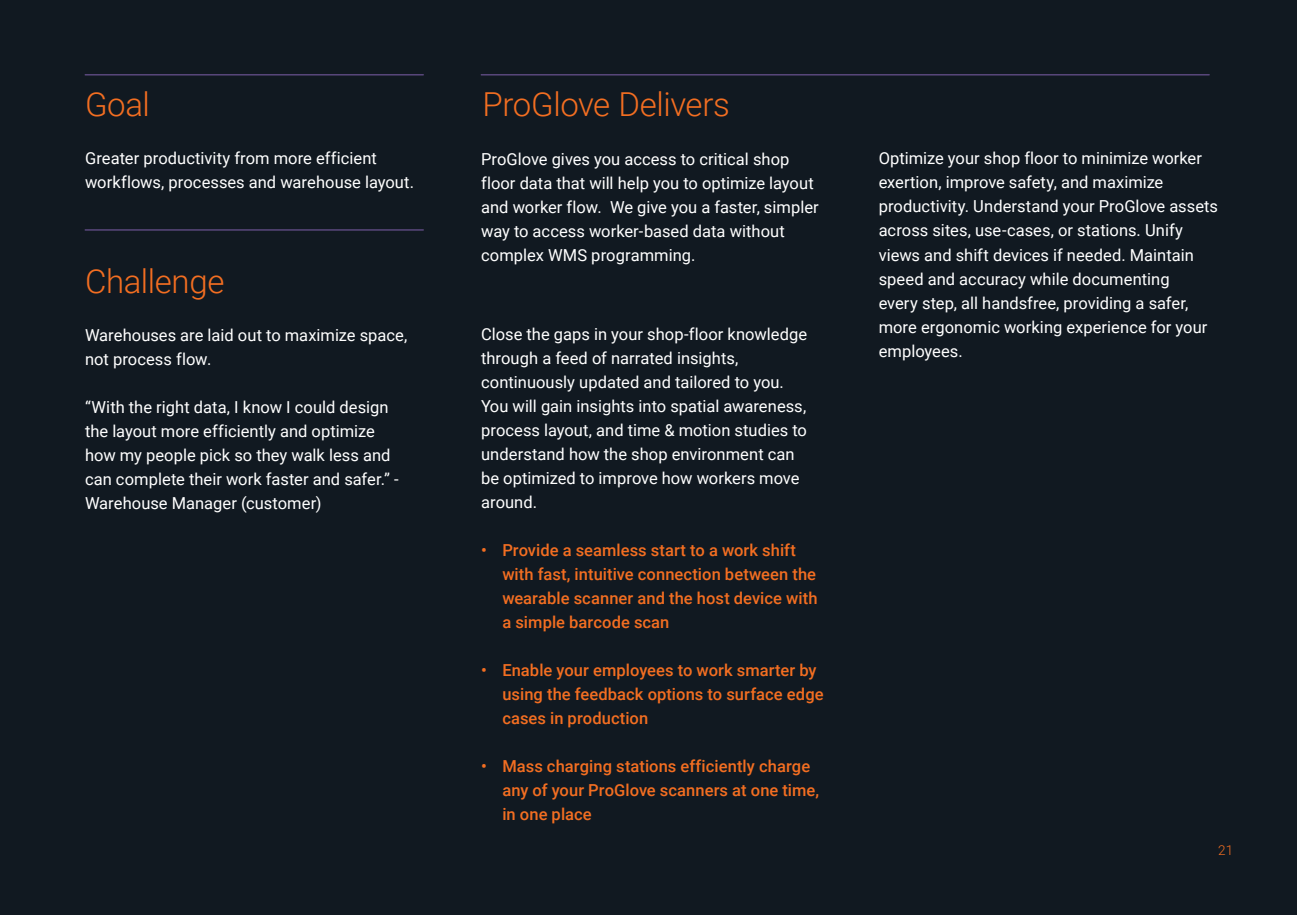
<style>
.page{position:relative;width:1297px;height:915px;background:#fff}
.page>*{position:absolute;margin:0;border:0;box-sizing:border-box;transform-origin:0 0}
.t1{font:300 33px "Roboto";letter-spacing:-.01em;color:#f36e21}
.t2{font:16.5px/24px "Roboto";color:#fff}
.t3{font:500 16.5px/24px "Roboto";letter-spacing:.005em;color:#f36e21}
.t4{font:300 13.5px "Roboto";color:#f36e21}
</style>
<div class="page">
<div style="left:0;top:0;width:1297px;height:914px;background:#111921"></div>
<hr style="left:85px;top:74px;width:338px;height:1px;background:#7e5fa9">
<hr style="left:85px;top:229px;width:338px;height:1px;background:#7e5fa9">
<hr style="left:481px;top:74px;width:728px;height:1px;background:#7e5fa9">
<h1 class="t1" style="left:85px;top:81px;width:66px">Goal</h1>
<h1 class="t1" style="left:483px;top:81px;width:249px">ProGlove Delivers</h1>
<p class="t2" style="left:85px;top:146px;width:330px">Greater productivity from more efficient workflows, processes and warehouse layout.</p>
<p class="t2" style="left:481px;top:146px;width:339px">ProGlove gives you access to critical shop floor data that will help you to optimize layout and worker flow. We give you a faster, simpler way to access worker-based data without complex WMS programming.</p>
<p class="t2" style="left:879px;top:146px;width:341px">Optimize your shop floor to minimize worker exertion, improve safety, and maximize productivity. Understand your ProGlove assets across sites, use-cases, or stations. Unify views and shift devices if needed. Maintain speed and accuracy while documenting<br>every step, all handsfree, providing a safer, more ergonomic working experience for your employees.</p>
<h1 class="t1" style="left:85px;top:258px;width:141px">Challenge</h1>
<p class="t2" style="left:85px;top:322px;width:324px">Warehouses are laid out to maximize space, not process flow.</p>
<p class="t2" style="left:85px;top:394px;width:315px">“With the right data, I know I could design the layout more efficiently and optimize how my people pick so they walk less and can complete their work faster and safer.” - Warehouse Manager (customer)</p>
<p class="t2" style="left:481px;top:321px;width:328px">Close the gaps in your shop-floor knowledge through a feed of narrated insights, continuously updated and tailored to you.<br>You will gain insights into spatial awareness, process layout, and time &amp; motion studies to understand how the shop environment can be optimized to improve how workers move around.</p>
<p class="t3" style="left:502px;top:537px;width:317px;text-indent:-21px">• Provide a seamless start to a work shift with fast, intuitive connection between the wearable scanner and the host device with a simple barcode scan</p>
<p class="t3" style="left:502px;top:657px;width:323px;text-indent:-21px">• Enable your employees to work smarter by using the feedback options to surface edge cases in production</p>
<p class="t3" style="left:502px;top:753px;width:318px;text-indent:-21px">• Mass charging stations efficiently charge any of your ProGlove scanners at one time, in one place</p>
<p class="t4" style="left:1218px;top:836px;width:16px">21</p>
<p class="t4" style="left:1218px;top:840px;width:16px">21</p>
</div>
